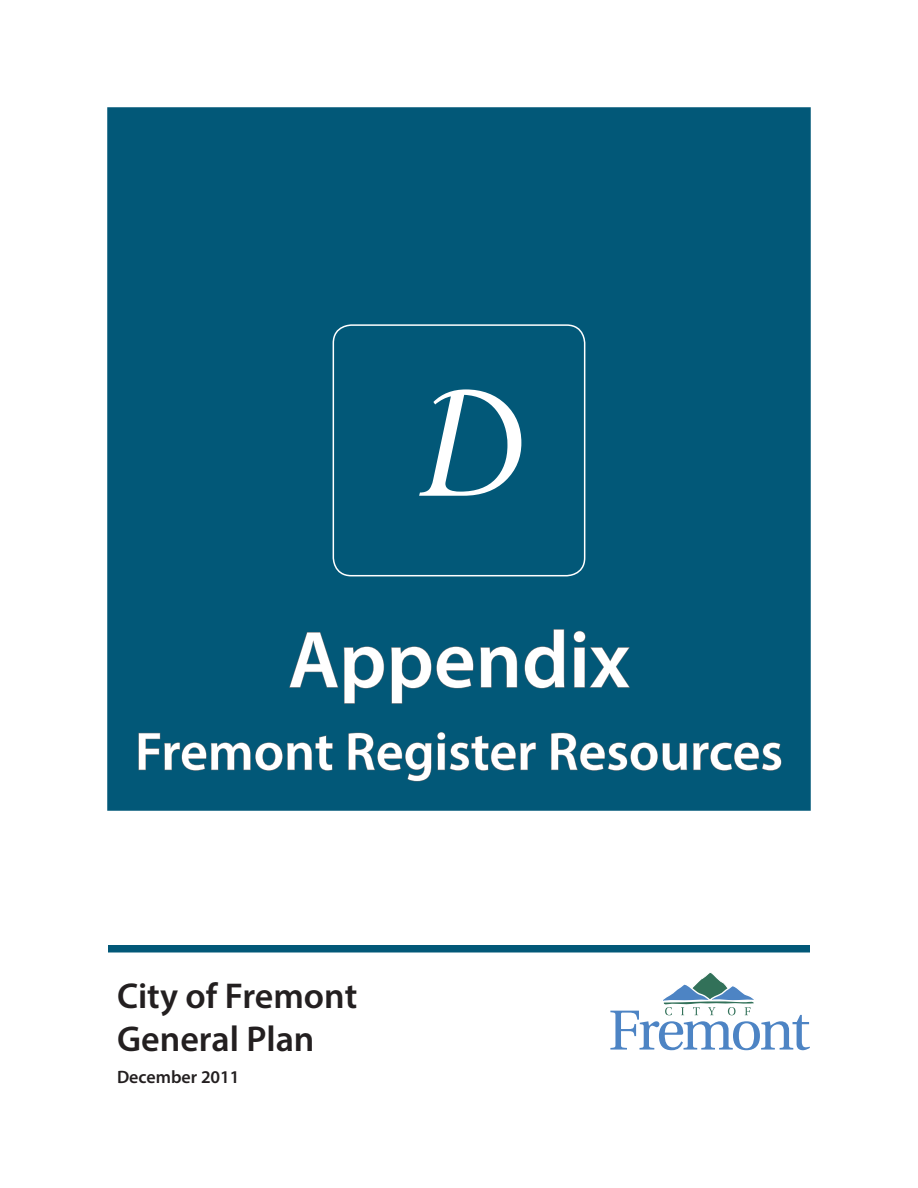
<style>
.page{position:relative;width:918px;height:1188px;background:#fff}
.page>*{position:absolute;margin:0;border:0;box-sizing:border-box;transform-origin:0 0}
.Policy_Text{font:italic 187.5px "Perpetua";color:#fff}
.Chapter_Name{font:600 81px "Myriad Pro";color:#fff}
.Chapter_Number{font:600 54px "Myriad Pro";color:#fff}
.t1{font:600 36px "Myriad Pro";color:#231f20}
.t2{font:600 18px "Myriad Pro";color:#231f20}
</style>
<div class="page">
<div style="left:108px;top:108px;width:702px;height:702px;background:#025878"></div>
<svg style="left:289px;top:632px;width:96px;height:72px"></svg>
<svg style="left:391px;top:646px;width:83px;height:58px"></svg>
<svg style="left:480px;top:646px;width:38px;height:42px"></svg>
<svg style="left:525px;top:629px;width:40px;height:60px"></svg>
<svg style="left:573px;top:631px;width:57px;height:57px"></svg>
<svg style="left:138px;top:733px;width:195px;height:38px"></svg>
<svg style="left:348px;top:732px;width:188px;height:50px"></svg>
<svg style="left:551px;top:732px;width:136px;height:39px"></svg>
<svg style="left:693px;top:742px;width:89px;height:29px"></svg>
<div style="left:108px;top:945px;width:702px;height:7px;background:#025878"></div>
<svg style="left:610px;top:973px;width:200px;height:77px"></svg>
<div style="left:333px;top:324px;width:252px;height:252px;border:2px solid #fff;border-radius:18px"></div>
<p class="Policy_Text" style="left:417px;top:324px;width:111px">D</p>
<p class="Chapter_Name" style="left:288px;top:608px;width:343px">Appendix</p>
<p class="Chapter_Number" style="left:135px;top:717px;width:649px">Fremont Register Resources</p>
<p class="t1" style="left:117px;top:973px;width:242px">City of Fremont</p>
<p class="t1" style="left:117px;top:1016px;width:199px">General Plan</p>
<p class="t2" style="left:117px;top:1065px;width:124px">December 2011</p>
</div>
